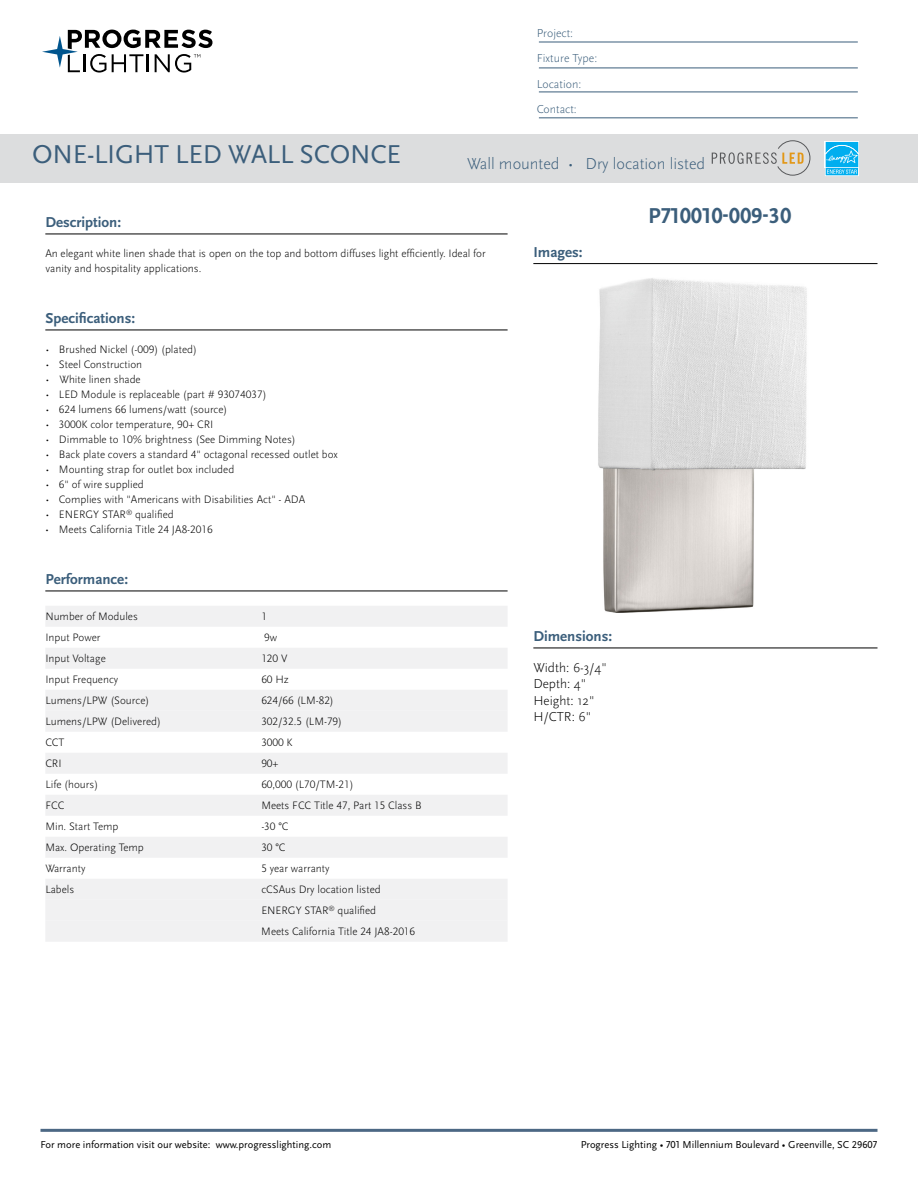
<style>
.page{position:relative;width:918px;height:1188px;background:#fff}
.page>*{position:absolute;margin:0;border:0;box-sizing:border-box;transform-origin:0 0}
.t1{font:27px "Scala Sans Pro";letter-spacing:-.01em;color:#3b5e7b}
.t2{font:700 22.5px "Scala Sans Pro";color:#3b5e7b}
.t3{font:300 16.5px "Scala Sans Pro";color:#3b5e7b}
.t4{font:700 15px "Scala Sans Pro";color:#3b5e7b}
.t5{font:300 13.5px/16.2px "Scala Sans Pro";color:#000}
.t6{font:300 12px/25.5px "Scala Sans Pro";color:#3b5e7b}
.t7{font:300 11.25px/21px "Scala Sans Pro";color:#000}
.t8{font:10.5px "Scala Sans Pro";color:#000}
</style>
<div class="page">
<svg style="left:42px;top:30px;width:170px;height:43px"></svg>
<hr style="left:40px;top:1129px;width:838px;height:3px;background:#4c6884">
<hr style="left:539px;top:42px;width:319px;height:1px;background:#3b5e7b">
<hr style="left:539px;top:68px;width:319px;height:1px;background:#3b5e7b">
<hr style="left:539px;top:92px;width:319px;height:1px;background:#3b5e7b">
<hr style="left:539px;top:118px;width:319px;height:1px;background:#3b5e7b">
<hr style="left:533px;top:263px;width:344px;height:1px;background:#000">
<hr style="left:45px;top:234px;width:463px;height:1px;background:#000">
<hr style="left:45px;top:330px;width:463px;height:1px;background:#000">
<hr style="left:45px;top:591px;width:463px;height:1px;background:#000">
<div style="left:45px;top:606px;width:463px;height:21px;background:#f1f1f2"></div>
<div style="left:45px;top:648px;width:463px;height:21px;background:#f1f1f2"></div>
<div style="left:45px;top:690px;width:463px;height:21px;background:#f1f1f2"></div>
<div style="left:45px;top:711px;width:463px;height:21px;background:#f1f1f2"></div>
<div style="left:45px;top:753px;width:463px;height:21px;background:#f1f1f2"></div>
<div style="left:45px;top:795px;width:463px;height:21px;background:#f1f1f2"></div>
<div style="left:45px;top:837px;width:463px;height:21px;background:#f1f1f2"></div>
<div style="left:45px;top:879px;width:463px;height:21px;background:#f1f1f2"></div>
<div style="left:45px;top:900px;width:463px;height:21px;background:#f1f1f2"></div>
<div style="left:45px;top:921px;width:463px;height:21px;background:#f1f1f2"></div>
<div style="left:0;top:134px;width:918px;height:49px;background:#dcddde"></div>
<img style="left:598px;top:278px;width:209px;height:334px">
<svg style="left:712px;top:141px;width:98px;height:34px"></svg>
<hr style="left:533px;top:648px;width:344px;height:1px;background:#000">
<div style="left:825px;top:141px;width:34px;height:27px;background:#f2fafe"></div>
<svg style="left:825px;top:142px;width:34px;height:34px"></svg>
<p class="t6" style="left:537px;top:20px;width:62px">Project:<br>Fixture Type:<br>Location:<br>Contact:</p>
<h1 class="t1" style="left:32px;top:139px;width:370px">ONE-LIGHT LED WALL SCONCE</h1>
<h3 class="t3" style="left:467px;top:154px;width:240px">Wall mounted • Dry location listed</h3>
<h2 class="t2" style="left:648px;top:202px;width:145px">P710010-009-30</h2>
<h3 class="t4" style="left:45px;top:213px;width:77px">Description:</h3>
<p class="t7" style="left:45px;top:246px;width:442px;line-height:15px">An elegant white linen shade that is open on the top and bottom diffuses light efficiently. Ideal for vanity and hospitality applications.</p>
<h3 class="t4" style="left:45px;top:309px;width:91px">Specifications:</h3>
<p class="t7" style="left:45px;top:339px;width:153px">• Brushed Nickel (-009) (plated)</p>
<p class="t7" style="left:45px;top:354px;width:98px">• Steel Construction</p>
<p class="t7" style="left:45px;top:369px;width:97px">• White linen shade</p>
<p class="t7" style="left:45px;top:384px;width:223px">• LED Module is replaceable (part # 93074037)</p>
<p class="t7" style="left:45px;top:399px;width:184px">• 624 lumens 66 lumens/watt (source)</p>
<p class="t7" style="left:45px;top:414px;width:170px">• 3000K color temperature, 90+ CRI</p>
<p class="t7" style="left:45px;top:429px;width:252px">• Dimmable to 10% brightness (See Dimming Notes)</p>
<p class="t7" style="left:45px;top:444px;width:294px">• Back plate covers a standard 4" octagonal recessed outlet box</p>
<p class="t7" style="left:45px;top:459px;width:190px">• Mounting strap for outlet box included</p>
<p class="t7" style="left:45px;top:474px;width:100px">• 6" of wire supplied</p>
<p class="t7" style="left:45px;top:489px;width:261px">• Complies with "Americans with Disabilities Act" - ADA</p>
<p class="t7" style="left:45px;top:504px;width:130px">• ENERGY STAR<sup>®</sup> qualified</p>
<p class="t7" style="left:45px;top:519px;width:169px">• Meets California Title 24 JA8-2016</p>
<h3 class="t4" style="left:45px;top:570px;width:84px">Performance:</h3>
<p class="t7" style="left:45px;top:606px;width:94px">Number of Modules</p>
<p class="t7" style="left:261px;top:606px;width:7px">1</p>
<p class="t7" style="left:45px;top:627px;width:57px">Input Power</p>
<p class="t7" style="left:264px;top:627px;width:14px">9w</p>
<p class="t7" style="left:45px;top:648px;width:62px">Input Voltage</p>
<p class="t7" style="left:261px;top:648px;width:28px">120 V</p>
<p class="t7" style="left:45px;top:669px;width:74px">Input Frequency</p>
<p class="t7" style="left:261px;top:669px;width:29px">60 Hz</p>
<p class="t7" style="left:45px;top:690px;width:106px">Lumens/LPW (Source)</p>
<p class="t7" style="left:261px;top:690px;width:74px">624/66 (LM-82)</p>
<p class="t7" style="left:45px;top:711px;width:117px">Lumens/LPW (Delivered)</p>
<p class="t7" style="left:261px;top:711px;width:82px">302/32.5 (LM-79)</p>
<p class="t7" style="left:45px;top:732px;width:21px">CCT</p>
<p class="t7" style="left:261px;top:732px;width:33px">3000 K</p>
<p class="t7" style="left:45px;top:753px;width:18px">CRI</p>
<p class="t7" style="left:261px;top:753px;width:19px">90+</p>
<p class="t7" style="left:45px;top:774px;width:54px">Life (hours)</p>
<p class="t7" style="left:261px;top:774px;width:94px">60,000 (L70/TM-21)</p>
<p class="t7" style="left:45px;top:795px;width:21px">FCC</p>
<p class="t7" style="left:261px;top:795px;width:162px">Meets FCC Title 47, Part 15 Class B</p>
<p class="t7" style="left:45px;top:816px;width:75px">Min. Start Temp</p>
<p class="t7" style="left:261px;top:816px;width:29px">-30 °C</p>
<p class="t7" style="left:45px;top:837px;width:100px">Max. Operating Temp</p>
<p class="t7" style="left:261px;top:837px;width:26px">30 °C</p>
<p class="t7" style="left:45px;top:858px;width:42px">Warranty</p>
<p class="t7" style="left:261px;top:858px;width:70px">5 year warranty</p>
<p class="t7" style="left:45px;top:879px;width:30px">Labels</p>
<p class="t7" style="left:261px;top:879px;width:155px">cCSAus Dry location listed<br>ENERGY STAR<sup>®</sup> qualified<br>Meets California Title 24 JA8-2016</p>
<h3 class="t4" style="left:533px;top:243px;width:51px">Images:</h3>
<h3 class="t4" style="left:533px;top:627px;width:80px">Dimensions:</h3>
<p class="t5" style="left:533px;top:660px;width:75px">Width: 6-3/4"<br>Depth: 4"<br>Height: 12"<br>H/CTR: 6"</p>
<p class="t8" style="left:40px;top:1139px;width:292px">For more information visit our website: www.progresslighting.com</p>
<p class="t8" style="left:581px;top:1138px;width:298px">Progress Lighting • 701 Millennium Boulevard • Greenville, SC 29607</p>
</div>
